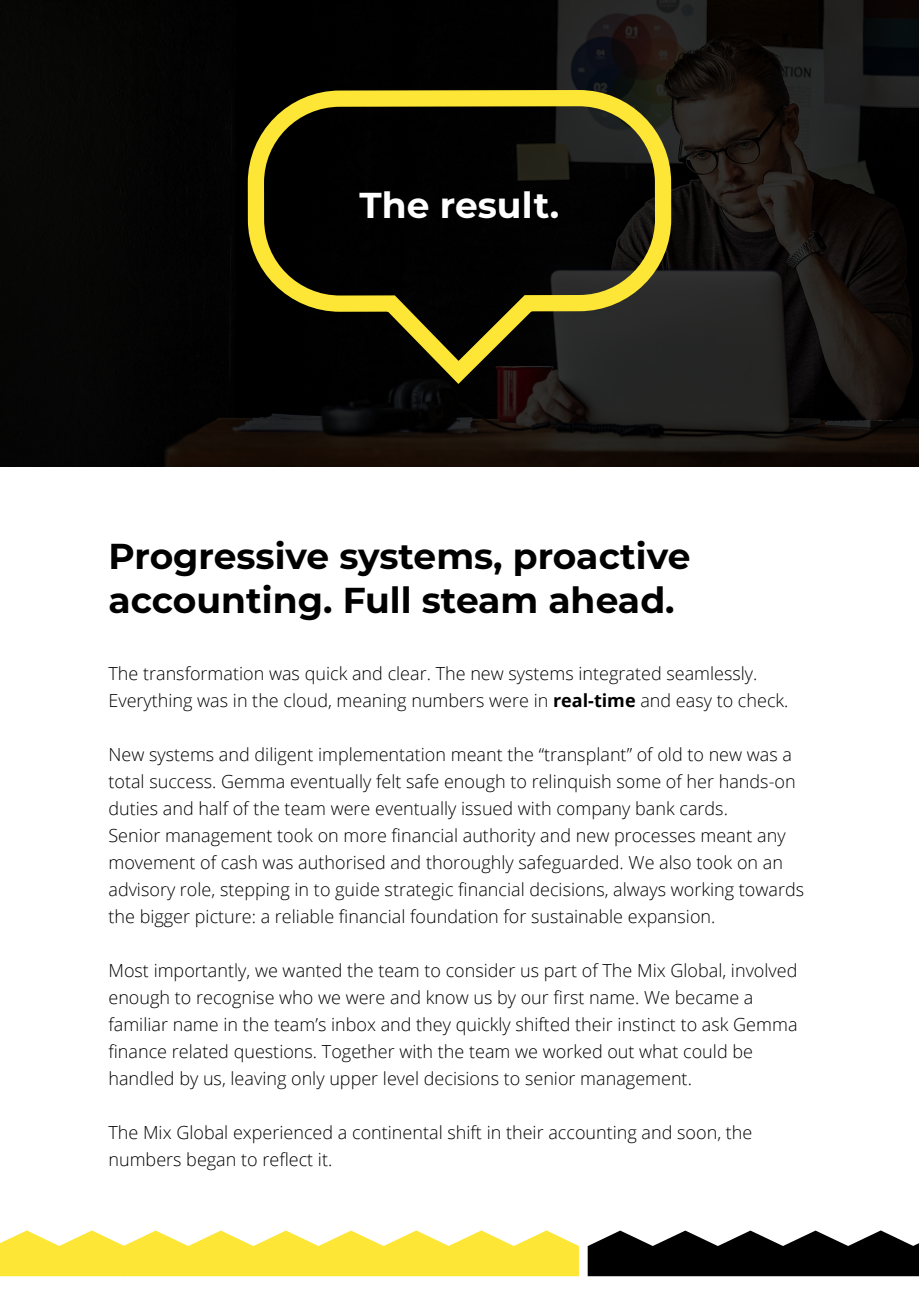
<style>
.page{position:relative;width:919px;height:1289px;background:#fff}
.page>*{position:absolute;margin:0;border:0;box-sizing:border-box;transform-origin:0 0}
.t1{font:700 36px/43.2px "Montserrat";color:#000}
.t2{font:700 36px "Montserrat";color:#fff}
.t3{font:300 18px/27px "Open Sans";color:#000}
.s1{font-weight:700}
</style>
<div class="page">
<svg style="left:0;top:0;width:918px;height:467px;background:#0e0c0b"></svg>
<svg style="left:240px;top:82px;width:439px;height:313px;background:#29260e"></svg>
<svg style="left:587px;top:1230px;width:331px;height:46px"></svg>
<svg style="left:0;top:1230px;width:579px;height:46px"></svg>
<h1 class="t2" style="left:359px;top:179px;width:201px">The result.</h1>
<h1 class="t1" style="left:108px;top:533px;width:583px">Progressive systems, proactive accounting. Full steam ahead.</h1>
<p class="t3" style="left:108px;top:659px;width:681px">The transformation was quick and clear. The new systems integrated seamlessly.<br>Everything was in the cloud, meaning numbers were in <span class="s1">real-time</span> and easy to check.</p>
<p class="t3" style="left:108px;top:740px;width:697px">New systems and diligent implementation meant the “transplant” of old to new was a total success. Gemma eventually felt safe enough to relinquish some of her hands-on duties and half of the team were eventually issued with company bank cards.<br>Senior management took on more financial authority and new processes meant any movement of cash was authorised and thoroughly safeguarded. We also took on an advisory role, stepping in to guide strategic financial decisions, always working towards the bigger picture: a reliable financial foundation for sustainable expansion.</p>
<p class="t3" style="left:108px;top:956px;width:690px">Most importantly, we wanted the team to consider us part of The Mix Global, involved enough to recognise who we were and know us by our first name. We became a familiar name in the team’s inbox and they quickly shifted their instinct to ask Gemma finance related questions. Together with the team we worked out what could be handled by us, leaving only upper level decisions to senior management.</p>
<p class="t3" style="left:108px;top:1118px;width:645px">The Mix Global experienced a continental shift in their accounting and soon, the numbers began to reflect it.</p>
</div>
